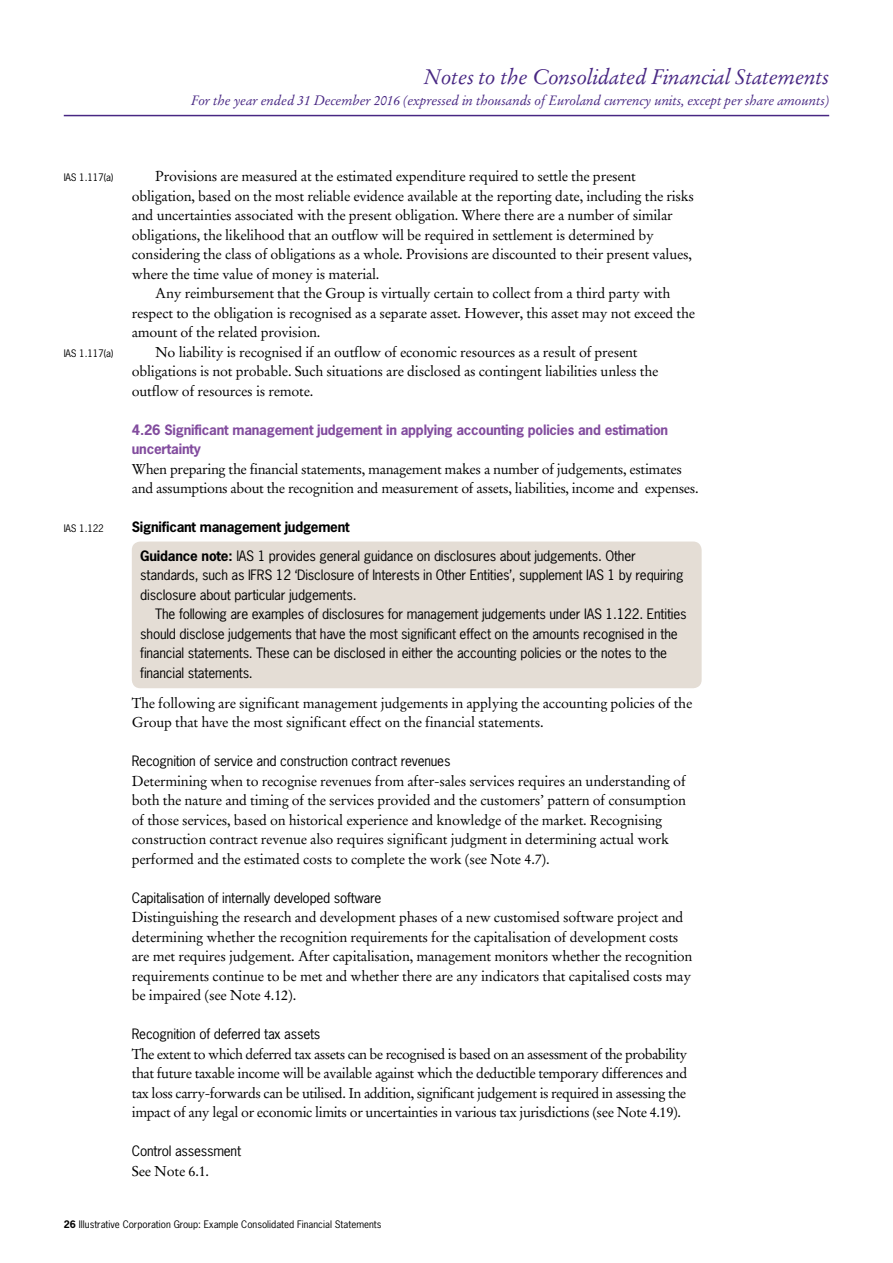
<style>
.page{position:relative;width:893px;height:1263px;background:#fff}
.page>*{position:absolute;margin:0;border:0;box-sizing:border-box;transform-origin:0 0}
.t1{font:italic 21px "Stempel Garamond";letter-spacing:-.015em;color:#482783}
.t2{font:14.25px/19.5px "Stempel Garamond";letter-spacing:-.015em;color:#000}
.t3{font:13.5px/19.5px "News Gothic";letter-spacing:-.015em;color:#000}
.t4{font:italic 13.5px "Stempel Garamond";letter-spacing:-.015em;color:#482783}
.t5{font:700 13.5px/19.5px "News Gothic";letter-spacing:-.015em;color:#824c9e}
.t6{font:9.75px "News Gothic";color:#000}
.s1{font-weight:700}
</style>
<div class="page">
<hr style="left:64px;top:115px;width:765px;height:1px;background:#482783">
<div style="left:132px;top:541px;width:570px;height:147px;background:#e4ddd5;border-radius:9px"></div>
<h1 class="t1" style="left:424px;top:64px;width:407px">Notes to the Consolidated Financial Statements</h1>
<p class="t4" style="left:191px;top:92px;width:640px">For the year ended 31 December 2016 (expressed in thousands of Euroland currency units, except per share amounts)</p>
<p class="t6" style="left:64px;top:171px;width:51px">IAS 1.117(a)</p>
<p class="t2" style="left:155px;top:167px;width:482px">Provisions are measured at the estimated expenditure required to settle the present</p>
<p class="t2" style="left:132px;top:186px;width:564px">obligation, based on the most reliable evidence available at the reporting date, including the risks</p>
<p class="t2" style="left:132px;top:206px;width:542px">and uncertainties associated with the present obligation. Where there are a number of similar</p>
<p class="t2" style="left:132px;top:225px;width:524px">obligations, the likelihood that an outflow will be required in settlement is determined by</p>
<p class="t2" style="left:132px;top:245px;width:562px">considering the class of obligations as a whole. Provisions are discounted to their present values,</p>
<p class="t2" style="left:132px;top:264px;width:249px">where the time value of money is material.</p>
<p class="t2" style="left:155px;top:284px;width:517px">Any reimbursement that the Group is virtually certain to collect from a third party with</p>
<p class="t2" style="left:132px;top:303px;width:565px">respect to the obligation is recognised as a separate asset. However, this asset may not exceed the</p>
<p class="t2" style="left:132px;top:323px;width:190px">amount of the related provision.</p>
<p class="t6" style="left:64px;top:347px;width:51px">IAS 1.117(a)</p>
<p class="t2" style="left:132px;top:342px;width:528px;text-indent:23px">No liability is recognised if an outflow of economic resources as a result of present obligations is not probable. Such situations are disclosed as contingent liabilities unless the outflow of resources is remote.</p>
<p class="t5" style="left:132px;top:420px;width:538px">4.26 Significant management judgement in applying accounting policies and estimation uncertainty</p>
<p class="t2" style="left:132px;top:459px;width:568px">When preparing the financial statements, management makes a number of judgements, estimates and assumptions about the recognition and measurement of assets, liabilities, income and expenses.</p>
<p class="t6" style="left:64px;top:522px;width:42px">IAS 1.122</p>
<p class="t3" style="left:140px;top:513px;width:497px;line-height:28.7px;text-indent:-8px"><span class="s1">Significant management judgement<br>Guidance note:</span> IAS 1 provides general guidance on disclosures about judgements. Other</p>
<p class="t3" style="left:140px;top:565px;width:545px">standards, such as IFRS 12 ‘Disclosure of Interests in Other Entities’, supplement IAS 1 by requiring disclosure about particular judgements.</p>
<p class="t3" style="left:140px;top:604px;width:548px;text-indent:15px">The following are examples of disclosures for management judgements under IAS 1.122. Entities should disclose judgements that have the most significant effect on the amounts recognised in the financial statements. These can be disclosed in either the accounting policies or the notes to the financial statements.</p>
<p class="t2" style="left:132px;top:693px;width:562px">The following are significant management judgements in applying the accounting policies of the<br>Group that have the most significant effect on the financial statements.</p>
<p class="t3" style="left:132px;top:751px;width:320px">Recognition of service and construction contract revenues</p>
<p class="t2" style="left:132px;top:771px;width:556px">Determining when to recognise revenues from after-sales services requires an understanding of both the nature and timing of the services provided and the customers’ pattern of consumption of those services, based on historical experience and knowledge of the market. Recognising construction contract revenue also requires significant judgment in determining actual work performed and the estimated costs to complete the work (see Note 4.7).</p>
<p class="t3" style="left:132px;top:888px;width:251px">Capitalisation of internally developed software</p>
<p class="t2" style="left:132px;top:908px;width:562px">Distinguishing the research and development phases of a new customised software project and determining whether the recognition requirements for the capitalisation of development costs are met requires judgement. After capitalisation, management monitors whether the recognition requirements continue to be met and whether there are any indicators that capitalised costs may be impaired (see Note 4.12).</p>
<p class="t3" style="left:132px;top:1024px;width:190px">Recognition of deferred tax assets</p>
<p class="t2" style="left:132px;top:1044px;width:557px;text-align:justify">The extent to which deferred tax assets can be recognised is based on an assessment of the probability that future taxable income will be available against which the deductible temporary differences and tax loss carry-forwards can be utilised. In addition, significant judgement is required in assessing the impact of any legal or economic limits or uncertainties in various tax jurisdictions (see Note 4.19).</p>
<p class="t3" style="left:132px;top:1141px;width:111px">Control assessment</p>
<p class="t2" style="left:132px;top:1161px;width:79px">See Note 6.1.</p>
<p class="t6" style="left:64px;top:1218px;width:319px"><span class="s1">26</span> Illustrative Corporation Group: Example Consolidated Financial Statements</p>
</div>
